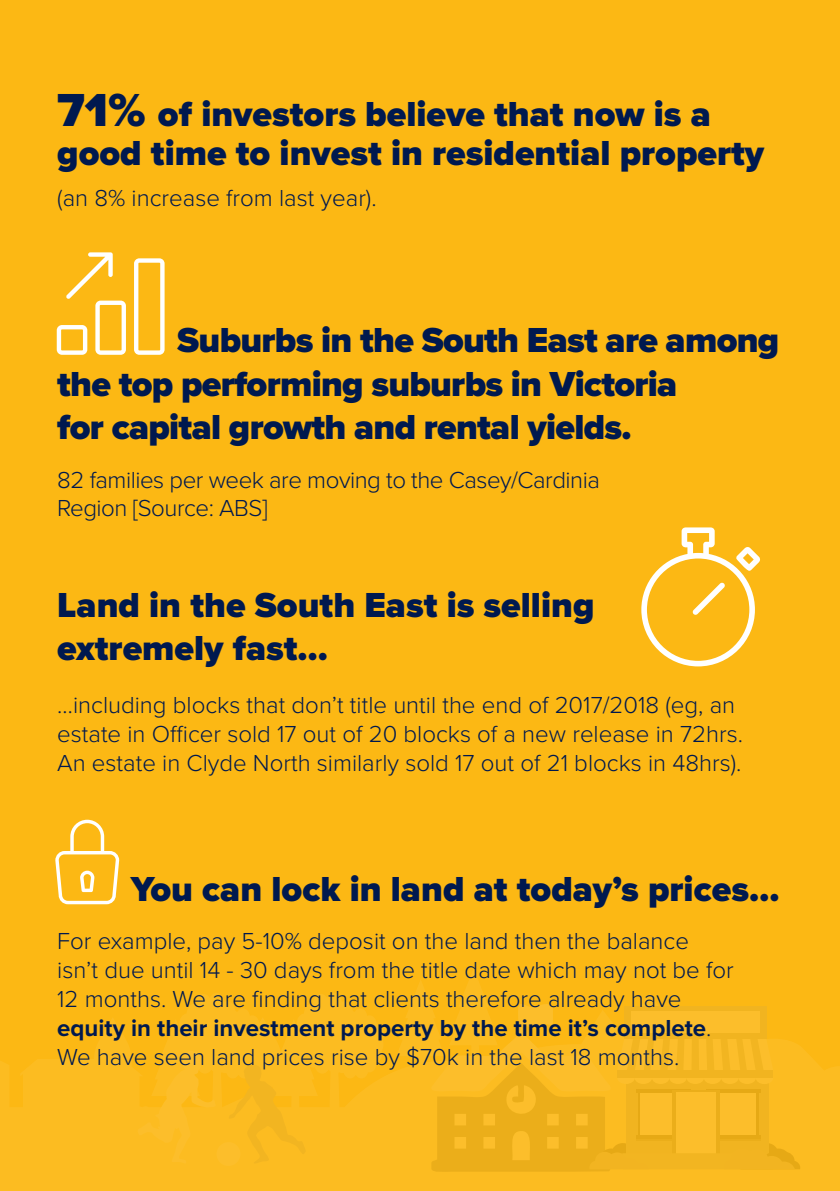
<style>
.page{position:relative;width:840px;height:1191px;background:#fff}
.page>*{position:absolute;margin:0;border:0;box-sizing:border-box;transform-origin:0 0}
.t1{font:900 36px/39.2px "Proxima Nova";color:#00194f}
.t2{font:900 36px/43.2px "Proxima Nova";letter-spacing:-.02em;color:#00194f}
.t3{font:300 24px/28.8px "Proxima Nova";color:#00194f}
.t4{font:300 24px/28.8px "Proxima Nova";letter-spacing:-.02em;color:#00194f}
.s1{font-size:48px}
.s2{font-weight:700}
</style>
<div class="page">
<div style="left:0;top:0;width:839px;height:1191px;background:#fcb814"></div>
<svg style="left:0;top:904px;width:839px;height:287px"></svg>
<svg style="left:431px;top:1000px;width:368px;height:173px"></svg>
<svg style="left:137px;top:1050px;width:169px;height:116px"></svg>
<svg style="left:134px;top:258px;width:30px;height:97px"></svg>
<svg style="left:57px;top:252px;width:69px;height:103px"></svg>
<svg style="left:641px;top:527px;width:118px;height:139px"></svg>
<svg style="left:55px;top:819px;width:64px;height:85px"></svg>
<h1 class="t1" style="left:57px;top:96px;width:708px"><span class="s1">71%</span> of investors believe that now is a good time to invest in residential property</h1>
<p class="t3" style="left:57px;top:184px;width:321px">(an 8% increase from last year).</p>
<h1 class="t2" style="left:57px;top:321px;width:723px;text-indent:120px">Suburbs in the South East are among the top performing suburbs in Victoria<br>for capital growth and rental yields.</h1>
<p class="t4" style="left:57px;top:465px;width:544px">82 families per week are moving to the Casey/Cardinia<br>Region [Source: ABS]</p>
<h1 class="t1" style="left:57px;top:586px;width:538px;line-height:43.2px">Land in the South East is selling extremely fast…</h1>
<p class="t3" style="left:57px;top:691px;width:687px">…including blocks that don’t title until the end of 2017/2018 (eg, an estate in Officer sold 17 out of 20 blocks of a new release in 72hrs.<br>An estate in Clyde North similarly sold 17 out of 21 blocks in 48hrs).</p>
<h1 class="t1" style="left:131px;top:871px;width:650px">You can lock in land at today’s prices…</h1>
<p class="t3" style="left:57px;top:927px;width:677px">For example, pay 5-10% deposit on the land then the balance isn’t due until 14 - 30 days from the title date which may not be for 12 months. We are finding that clients therefore already have <span class="s2">equity in their investment property by the time it’s complete</span>.<br>We have seen land prices rise by $70k in the last 18 months.</p>
</div>
